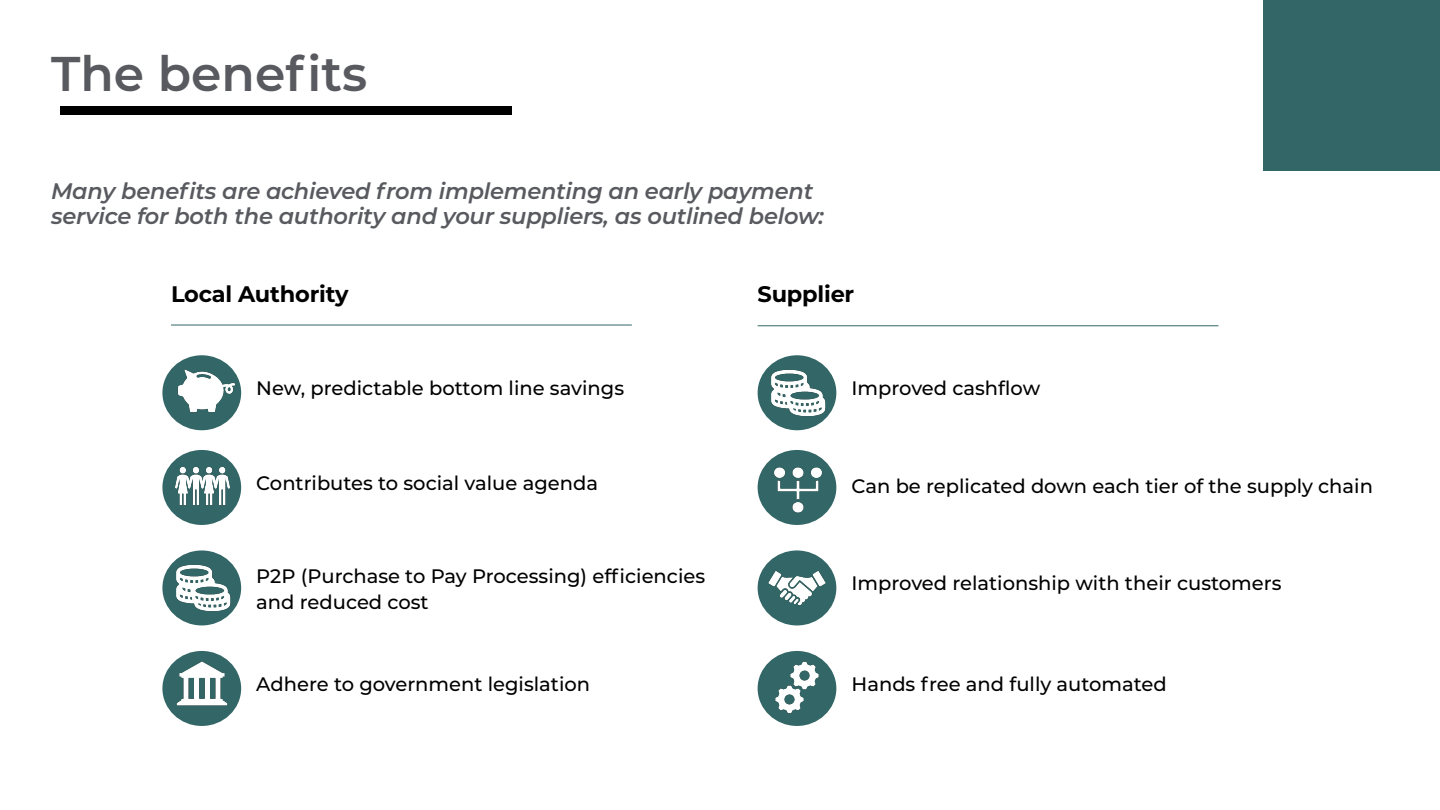
<style>
.page{position:relative;width:1440px;height:810px;background:#fff}
.page>*{position:absolute;margin:0;border:0;box-sizing:border-box;transform-origin:0 0}
.t1{font:600 48.75px "Montserrat";color:#585a5f}
.t2{font:italic 600 22.5px/24.8px "Montserrat";letter-spacing:-.01em;color:#585a5f}
.t3{font:700 22.5px "Montserrat";letter-spacing:-.01em;color:#000}
.t4{font:500 19.5px/26.2px "Montserrat";color:#000}
</style>
<div class="page">
<div style="left:61px;top:106px;width:451px;height:9px;background:#000"></div>
<div style="left:1264px;top:0;width:176px;height:171px;background:#366"></div>
<hr style="left:171px;top:325px;width:461px;height:1px;background:#366">
<div style="left:162px;top:355px;width:79px;height:75px;background:#366;border-radius:50%"></div>
<img style="left:173px;top:359px;width:64px;height:64px">
<div style="left:162px;top:450px;width:79px;height:75px;background:#366;border-radius:50%"></div>
<img style="left:172px;top:453px;width:61px;height:65px">
<div style="left:162px;top:550px;width:79px;height:75px;background:#366;border-radius:50%"></div>
<img style="left:171px;top:558px;width:62px;height:61px">
<div style="left:162px;top:651px;width:79px;height:75px;background:#366;border-radius:50%"></div>
<img style="left:171px;top:655px;width:63px;height:58px">
<hr style="left:758px;top:325px;width:460px;height:1px;background:#366">
<div style="left:758px;top:355px;width:78px;height:75px;background:#366;border-radius:50%"></div>
<img style="left:767px;top:362px;width:61px;height:61px">
<div style="left:758px;top:450px;width:78px;height:75px;background:#366;border-radius:50%"></div>
<img style="left:764px;top:459px;width:68px;height:62px">
<div style="left:758px;top:550px;width:78px;height:75px;background:#366;border-radius:50%"></div>
<img style="left:766px;top:557px;width:63px;height:62px">
<div style="left:758px;top:651px;width:78px;height:75px;background:#366;border-radius:50%"></div>
<img style="left:766px;top:656px;width:62px;height:63px">
<h1 class="t1" style="left:51px;top:39px;width:318px">The benefits</h1>
<p class="t2" style="left:51px;top:178px;width:775px">Many benefits are achieved from implementing an early payment service for both the authority and your suppliers, as outlined below:</p>
<p class="t3" style="left:171px;top:278px;width:179px">Local Authority</p>
<p class="t3" style="left:758px;top:278px;width:98px">Supplier</p>
<p class="t4" style="left:256px;top:374px;width:369px">New, predictable bottom line savings</p>
<p class="t4" style="left:852px;top:374px;width:190px">Improved cashflow</p>
<p class="t4" style="left:256px;top:469px;width:343px">Contributes to social value agenda</p>
<p class="t4" style="left:852px;top:472px;width:523px">Can be replicated down each tier of the supply chain</p>
<p class="t4" style="left:256px;top:562px;width:450px">P2P (Purchase to Pay Processing) efficiencies and reduced cost</p>
<p class="t4" style="left:852px;top:569px;width:432px">Improved relationship with their customers</p>
<p class="t4" style="left:256px;top:670px;width:335px">Adhere to government legislation</p>
<p class="t4" style="left:852px;top:670px;width:317px">Hands free and fully automated</p>
</div>
